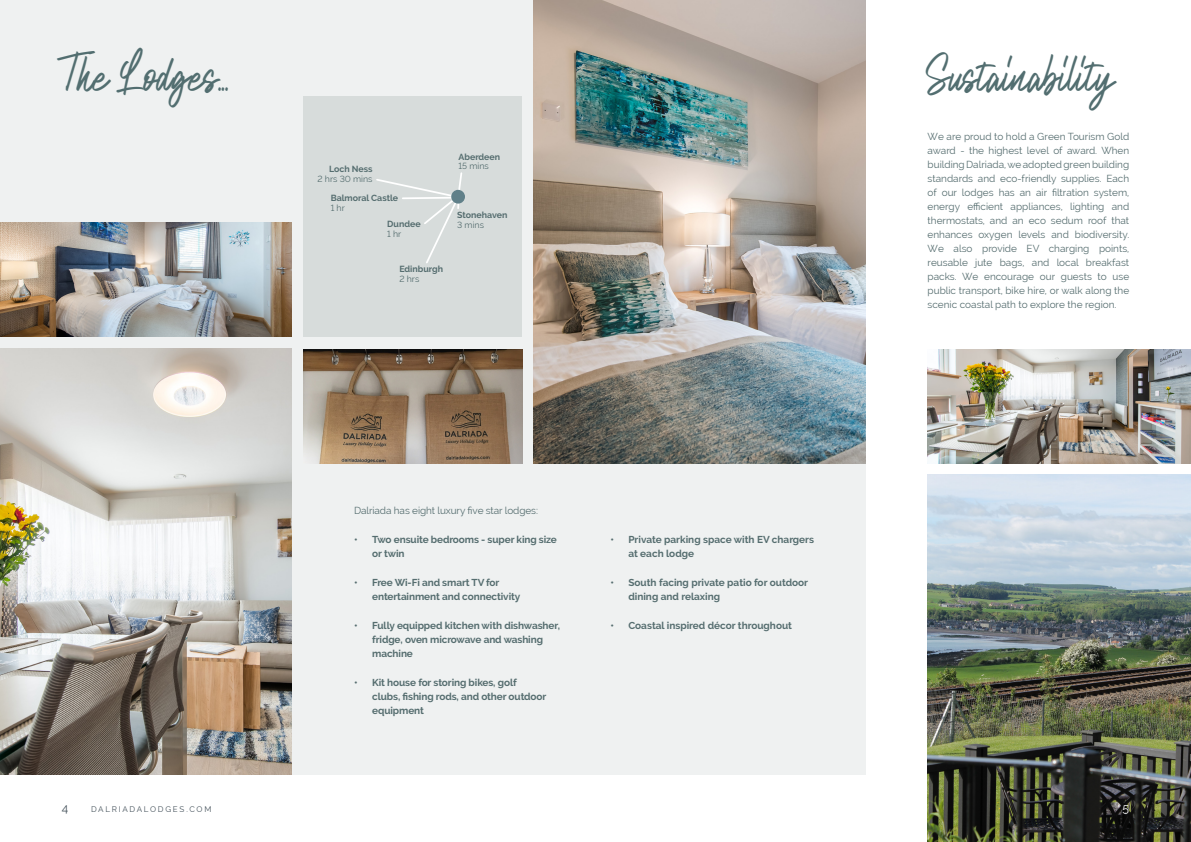
<style>
.page{position:relative;width:1191px;height:842px;background:#fff}
.page>*{position:absolute;margin:0;border:0;box-sizing:border-box;transform-origin:0 0}
.t1{font:40px "Natalia Rosaline Demo";color:#526e70}
.t2{font:12px "Raleway";color:#45525b}
.t3{font:12px "Raleway";color:#fff}
.t4{font:10px/14px "Raleway";color:#556d6f;text-align:justify}
.t5{font:700 10px/14px "Raleway";letter-spacing:-.01em;color:#556d6f}
.t6{font:700 8.8px "Raleway";color:#556d6f}
.t7{font:8.8px "Raleway";color:#556d6f}
.t8{font:8px "Raleway";letter-spacing:.21em;color:#45525b}
</style>
<div class="page">
<div style="left:0;top:0;width:866px;height:774px;background:#eff1f1"></div>
<img style="left:534px;top:0;width:332px;height:463px">
<img style="left:0;top:223px;width:292px;height:114px">
<img style="left:0;top:348px;width:292px;height:427px">
<img style="left:927px;top:475px;width:264px;height:367px">
<img style="left:303px;top:349px;width:219px;height:114px">
<img style="left:927px;top:349px;width:264px;height:114px">
<div style="left:303px;top:96px;width:219px;height:241px;background:#d7dcdb"></div>
<svg style="left:376px;top:172px;width:87px;height:91px"></svg>
<div style="left:451px;top:190px;width:14px;height:14px;background:#608089;border-radius:50%"></div>
<h1 class="t1" style="left:67px;top:54px;width:162px">The Lodges...</h1>
<h1 class="t1" style="left:927px;top:54px;width:188px">Sustainability</h1>
<p class="t6" style="left:329px;top:164px;width:45px">Loch Ness</p>
<p class="t7" style="left:317px;top:173px;width:57px">2 hrs 30 mins</p>
<p class="t6" style="left:331px;top:193px;width:69px">Balmoral Castle</p>
<p class="t7" style="left:331px;top:203px;width:16px">1 hr</p>
<p class="t6" style="left:458px;top:151px;width:43px">Aberdeen</p>
<p class="t7" style="left:458px;top:161px;width:32px">15 mins</p>
<p class="t6" style="left:457px;top:210px;width:52px">Stonehaven</p>
<p class="t6" style="left:387px;top:219px;width:35px">Dundee</p>
<p class="t7" style="left:457px;top:220px;width:28px">3 mins</p>
<p class="t7" style="left:387px;top:229px;width:16px">1 hr</p>
<p class="t6" style="left:399px;top:264px;width:45px">Edinburgh</p>
<p class="t7" style="left:399px;top:274px;width:21px">2 hrs</p>
<p class="t4" style="left:354px;top:503px;width:185px">Dalriada has eight luxury five star lodges:</p>
<p class="t5" style="left:372px;top:532px;width:186px;text-indent:-18px">• Two ensuite bedrooms - super king size or twin</p>
<p class="t5" style="left:372px;top:575px;width:150px;text-indent:-18px">• Free Wi-Fi and smart TV for entertainment and connectivity</p>
<p class="t5" style="left:372px;top:618px;width:189px;text-indent:-18px">• Fully equipped kitchen with dishwasher, fridge, oven microwave and washing machine</p>
<p class="t5" style="left:372px;top:675px;width:176px;text-indent:-18px">• Kit house for storing bikes, golf clubs, fishing rods, and other outdoor equipment</p>
<p class="t5" style="left:628px;top:532px;width:187px;text-indent:-18px">• Private parking space with EV chargers at each lodge</p>
<p class="t5" style="left:628px;top:575px;width:181px;text-indent:-18px">• South facing private patio for outdoor dining and relaxing</p>
<p class="t5" style="left:610px;top:618px;width:183px">• Coastal inspired décor throughout</p>
<p class="t4" style="left:927px;top:129px;width:203px">We are proud to hold a Green Tourism Gold award - the highest level of award. When building Dalriada, we adopted green building standards and eco-friendly supplies. Each of our lodges has an air filtration system, energy efficient appliances, lighting and thermostats, and an eco sedum roof that enhances oxygen levels and biodiversity.<br>We also provide EV charging points, reusable jute bags, and local breakfast packs. We encourage our guests to use public transport, bike hire, or walk along the scenic coastal path to explore the region.</p>
<p class="t2" style="left:62px;top:801px;width:8px">4</p>
<p class="t8" style="left:91px;top:805px;width:122px">DALRIADALODGES.COM</p>
<p class="t3" style="left:1122px;top:801px;width:8px">5</p>
</div>
